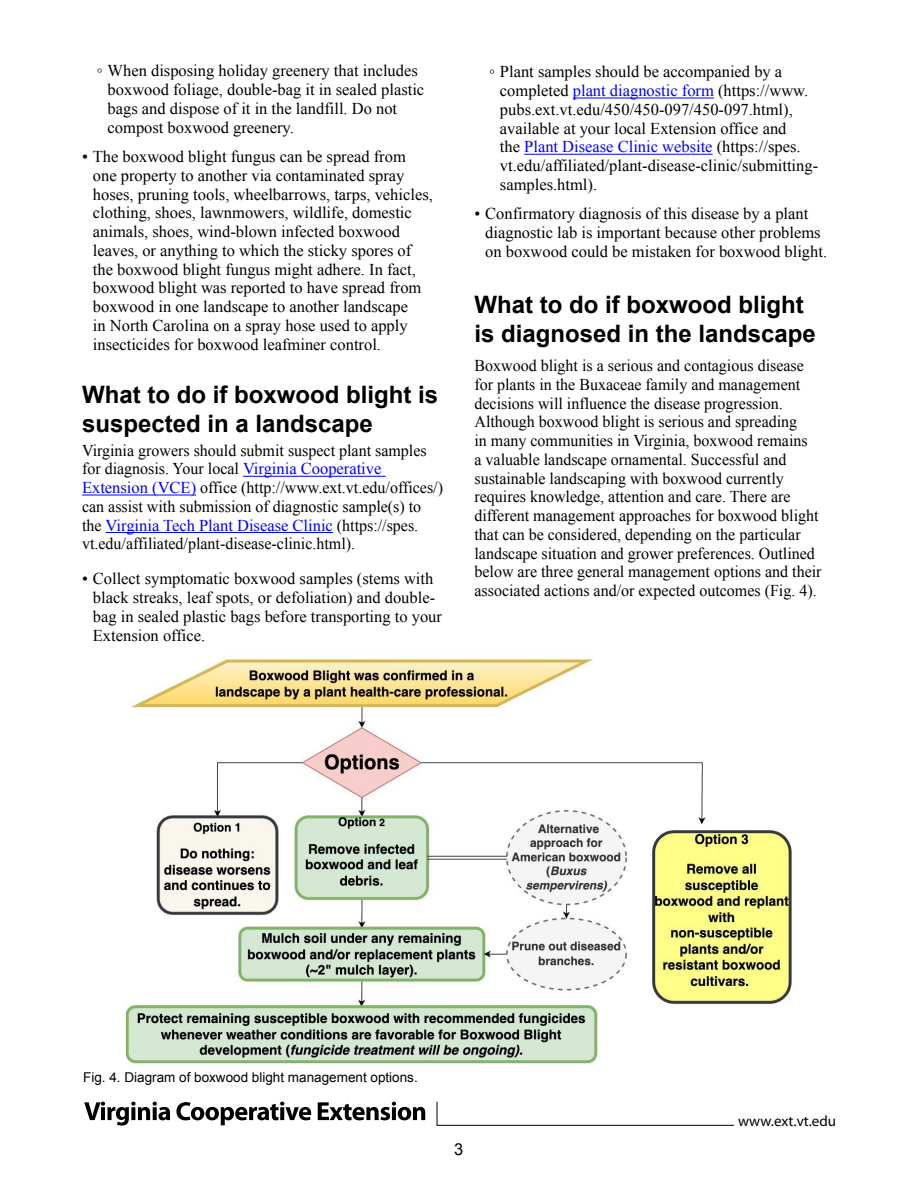
<style>
.page{position:relative;width:918px;height:1188px;background:#fff}
.page>*{position:absolute;margin:0;border:0;box-sizing:border-box;transform-origin:0 0}
.Subhead_1{font:700 24px/28.8px "Arial";color:#000}
.BT_no_hyphen{font:16.5px/18.8px "Times New Roman";color:#000}
.t1{font:16.5px "Arial";color:#000}
.t2{font:15px "Myriad Pro";color:#000}
.t3{font:13.5px "Arial";color:#000}
.s1{color:#00f}
</style>
<div class="page">
<svg style="left:84px;top:1102px;width:86px;height:24px"></svg>
<svg style="left:176px;top:1102px;width:135px;height:23px"></svg>
<svg style="left:318px;top:1102px;width:107px;height:18px"></svg>
<svg style="left:436px;top:1101px;width:299px;height:25px"></svg>
<hr style="left:243px;top:476px;width:143px;height:1px;background:#00f">
<hr style="left:82px;top:495px;width:114px;height:1px;background:#00f">
<hr style="left:106px;top:532px;width:227px;height:1px;background:#00f">
<hr style="left:573px;top:98px;width:141px;height:1px;background:#00f">
<hr style="left:524px;top:154px;width:189px;height:1px;background:#00f">
<img style="left:126px;top:655px;width:665px;height:409px">
<svg style="left:532px;top:824px;width:6px;height:5px"></svg>
<p class="BT_no_hyphen" style="left:108px;top:61px;width:318px;text-indent:-11px">◦ When disposing holiday greenery that includes boxwood foliage, double-bag it in sealed plastic bags and dispose of it in the landfill. Do not compost boxwood greenery.</p>
<p class="BT_no_hyphen" style="left:93px;top:147px;width:342px;text-indent:-11px">• The boxwood blight fungus can be spread from one property to another via contaminated spray hoses, pruning tools, wheelbarrows, tarps, vehicles, clothing, shoes, lawnmowers, wildlife, domestic animals, shoes, wind-blown infected boxwood leaves, or anything to which the sticky spores of the boxwood blight fungus might adhere. In fact, boxwood blight was reported to have spread from boxwood in one landscape to another landscape<br>in North Carolina on a spray hose used to apply insecticides for boxwood leafminer control.</p>
<h2 class="Subhead_1" style="left:82px;top:381px;width:358px">What to do if boxwood blight is suspected in a landscape</h2>
<p class="BT_no_hyphen" style="left:82px;top:441px;width:362px">Virginia growers should submit suspect plant samples for diagnosis. Your local <span class="s1">Virginia Cooperative Extension (VCE)</span> office (http://www.ext.vt.edu/offices/) can assist with submission of diagnostic sample(s) to the <span class="s1">Virginia Tech Plant Disease Clinic</span> (https://spes. vt.edu/affiliated/plant-disease-clinic.html).</p>
<p class="BT_no_hyphen" style="left:93px;top:569px;width:351px;text-indent:-11px">• Collect symptomatic boxwood samples (stems with black streaks, leaf spots, or defoliation) and double&shy;bag in sealed plastic bags before transporting to your Extension office.</p>
<p class="BT_no_hyphen" style="left:500px;top:62px;width:320px;text-indent:-11px">◦ Plant samples should be accompanied by a completed <span class="s1">plant diagnostic form</span> (https://www. pubs.ext.vt.edu/450/450-097/450-097.html), available at your local Extension office and<br>the <span class="s1">Plant Disease Clinic website</span> (https://spes. vt.edu/affiliated/plant-disease-clinic/submitting&shy;samples.html).</p>
<p class="BT_no_hyphen" style="left:485px;top:204px;width:343px;text-indent:-11px">• Confirmatory diagnosis of this disease by a plant diagnostic lab is important because other problems on boxwood could be mistaken for boxwood blight.</p>
<h2 class="Subhead_1" style="left:474px;top:291px;width:343px">What to do if boxwood blight is diagnosed in the landscape</h2>
<p class="BT_no_hyphen" style="left:474px;top:356px;width:349px">Boxwood blight is a serious and contagious disease for plants in the Buxaceae family and management decisions will influence the disease progression.<br>Although boxwood blight is serious and spreading<br>in many communities in Virginia, boxwood remains<br>a valuable landscape ornamental. Successful and sustainable landscaping with boxwood currently requires knowledge, attention and care. There are different management approaches for boxwood blight that can be considered, depending on the particular landscape situation and grower preferences. Outlined below are three general management options and their associated actions and/or expected outcomes (Fig. 4).</p>
<p class="t3" style="left:83px;top:1069px;width:336px">Fig. 4. Diagram of boxwood blight management options.</p>
<p class="t1" style="left:454px;top:1139px;width:11px">3</p>
<p class="t2" style="left:738px;top:1112px;width:100px">www.ext.vt.edu</p>
</div>
